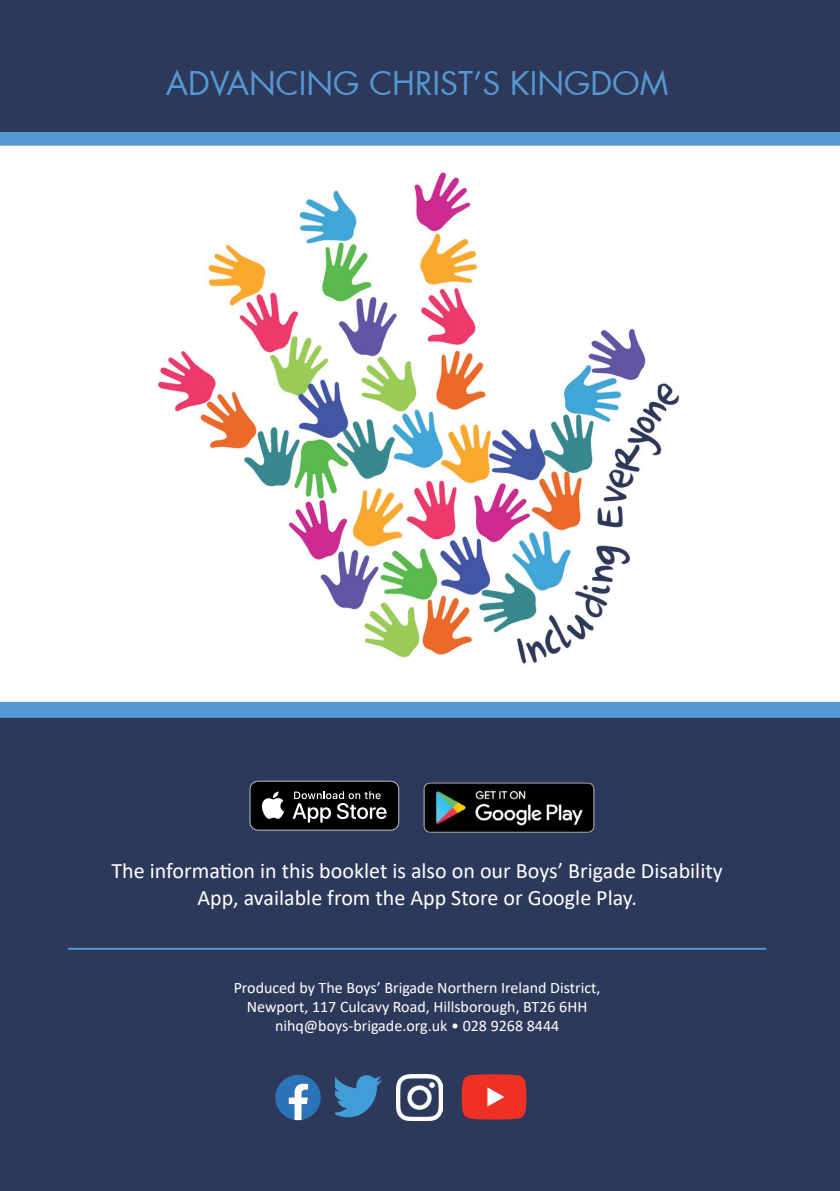
<style>
.page{position:relative;width:840px;height:1191px;background:#fff}
.page>*{position:absolute;margin:0;border:0;box-sizing:border-box;transform-origin:0 0}
.t1{font:32px "Futura";color:#5698d2}
.t2{font:22px/26.4px "Calibri";color:#fff;text-align:center}
.t3{font:16px/19.2px "Calibri";color:#fff;text-align:center}
</style>
<div class="page">
<div style="left:0;top:710px;width:839px;height:481px;background:#2d395a"></div>
<img style="left:423px;top:782px;width:172px;height:51px">
<svg style="left:249px;top:780px;width:150px;height:50px;background:#2e2f30"></svg>
<hr style="left:68px;top:947px;width:697px;height:2px;background:#5698d2">
<svg style="left:275px;top:1074px;width:45px;height:46px"></svg>
<svg style="left:335px;top:1075px;width:47px;height:42px"></svg>
<img style="left:396px;top:1074px;width:46px;height:46px">
<svg style="left:461px;top:1074px;width:65px;height:45px;background:#e23c33"></svg>
<img style="left:157px;top:171px;width:523px;height:493px">
<div style="left:0;top:702px;width:839px;height:16px;background:#5698d2"></div>
<div style="left:0;top:130px;width:839px;height:16px;background:#5698d2"></div>
<div style="left:0;top:0;width:839px;height:132px;background:#2d395a"></div>
<h1 class="t1" style="left:166px;top:61px;width:504px">ADVANCING CHRIST’S KINGDOM</h1>
<h2 class="t2" style="left:111px;top:857px;width:612px">The information in this booklet is also on our Boys’ Brigade Disability<br>App, available from the App Store or Google Play.</h2>
<p class="t3" style="left:233px;top:977px;width:368px">Produced by The Boys’ Brigade Northern Ireland District,<br>Newport, 117 Culcavy Road, Hillsborough, BT26 6HH nihq@boys-brigade.org.uk • 028 9268 8444</p>
</div>
